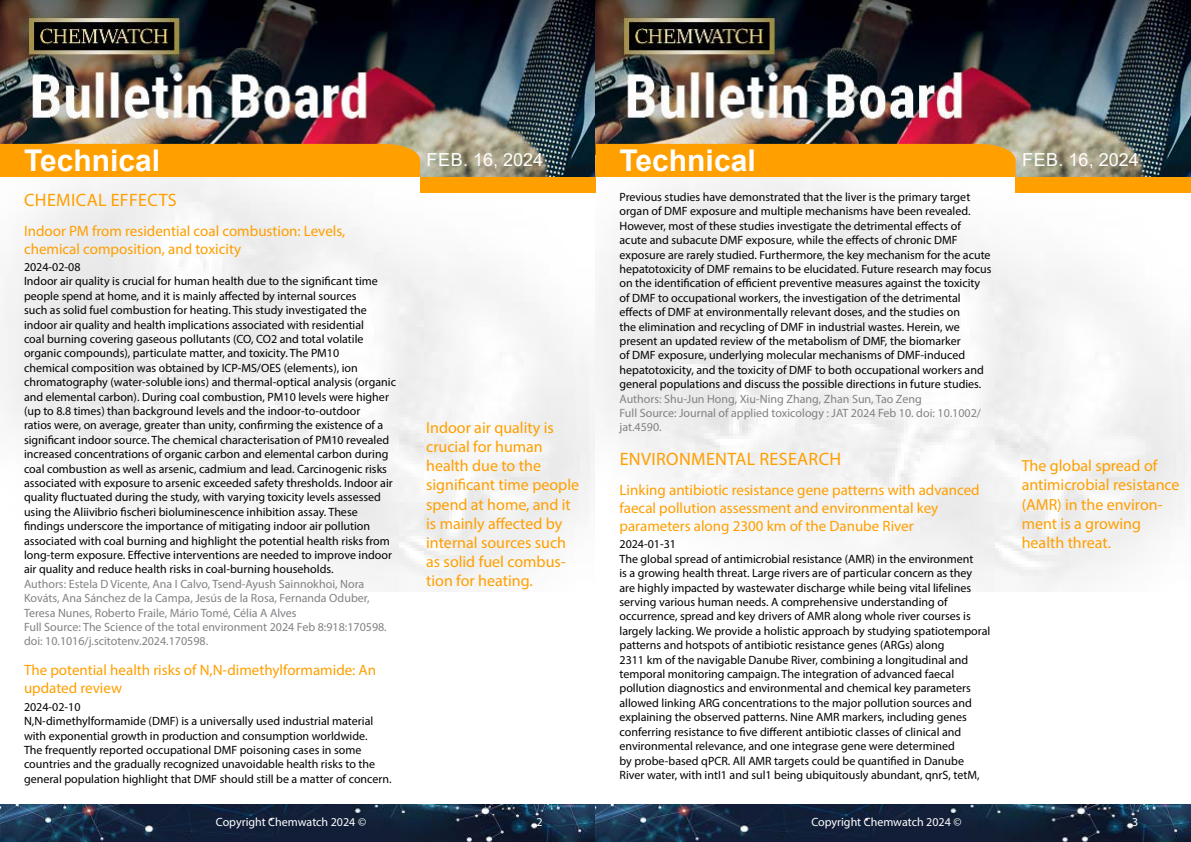
<style>
.page{position:relative;width:1191px;height:842px;background:#fff}
.page>*{position:absolute;margin:0;border:0;box-sizing:border-box;transform-origin:0 0}
.t1{font:700 30px "Arial";color:#fff}
.t2{font:18px "Myriad Pro";letter-spacing:.02em;color:#ff9f00}
.t3{font:18px "Arial";color:#fff}
.t4{font:16px/19.2px "Myriad Pro";color:#ff9f00}
.t5{font:15px/18px "Myriad Pro";color:#ff9f00}
.t6{font:12px/14.4px "Myriad Pro";color:#000}
.t7{font:12px/14.4px "Myriad Pro";color:#808285}
.t8{font:12px "Myriad Pro";color:#fff}
</style>
<div class="page">
<img style="left:0;top:0;width:1191px;height:592px">
<div style="left:420px;top:177px;width:175px;height:15px;background:#ff9f00"></div>
<div style="left:1015px;top:177px;width:176px;height:15px;background:#ff9f00"></div>
<div style="left:0;top:144px;width:420px;height:33px;background:#ff9f00"></div>
<div style="left:595px;top:144px;width:420px;height:33px;background:#ff9f00"></div>
<img style="left:0;top:804px;width:1191px;height:38px">
<h1 class="t1" style="left:24px;top:139px;width:138px">Technical</h1>
<h2 class="t2" style="left:24px;top:188px;width:154px">CHEMICAL EFFECTS</h2>
<p class="t5" style="left:24px;top:221px;width:323px">Indoor PM from residential coal combustion: Levels, chemical composition, and toxicity</p>
<p class="t6" style="left:24px;top:259px;width:373px">2024-02-08<br>Indoor air quality is crucial for human health due to the significant time people spend at home, and it is mainly affected by internal sources<br>such as solid fuel combustion for heating. This study investigated the indoor air quality and health implications associated with residential<br>coal burning covering gaseous pollutants (CO, CO2 and total volatile organic compounds), particulate matter, and toxicity. The PM10<br>chemical composition was obtained by ICP-MS/OES (elements), ion chromatography (water-soluble ions) and thermal-optical analysis (organic and elemental carbon). During coal combustion, PM10 levels were higher (up to 8.8 times) than background levels and the indoor-to-outdoor<br>ratios were, on average, greater than unity, confirming the existence of a significant indoor source. The chemical characterisation of PM10 revealed increased concentrations of organic carbon and elemental carbon during coal combustion as well as arsenic, cadmium and lead. Carcinogenic risks associated with exposure to arsenic exceeded safety thresholds. Indoor air quality fluctuated during the study, with varying toxicity levels assessed using the Aliivibrio fischeri bioluminescence inhibition assay. These findings underscore the importance of mitigating indoor air pollution associated with coal burning and highlight the potential health risks from long-term exposure. Effective interventions are needed to improve indoor air quality and reduce health risks in coal-burning households.</p>
<p class="t7" style="left:24px;top:576px;width:364px">Authors: Estela D Vicente, Ana I Calvo, Tsend-Ayush Sainnokhoi, Nora Kováts, Ana Sánchez de la Campa, Jesús de la Rosa, Fernanda Oduber, Teresa Nunes, Roberto Fraile, Mário Tomé, Célia A Alves<br>Full Source: The Science of the total environment 2024 Feb 8:918:170598. doi: 10.1016/j.scitotenv.2024.170598.</p>
<p class="t5" style="left:24px;top:661px;width:353px">The potential health risks of N,N-dimethylformamide: An updated review</p>
<p class="t6" style="left:24px;top:699px;width:369px">2024-02-10<br>N,N-dimethylformamide (DMF) is a universally used industrial material with exponential growth in production and consumption worldwide.<br>The frequently reported occupational DMF poisoning cases in some countries and the gradually recognized unavoidable health risks to the general population highlight that DMF should still be a matter of concern.</p>
<h1 class="t1" style="left:619px;top:139px;width:138px">Technical</h1>
<h2 class="t3" style="left:426px;top:148px;width:118px">Feb. 16, 2024</h2>
<h2 class="t3" style="left:1022px;top:148px;width:118px">Feb. 16, 2024</h2>
<h3 class="t4" style="left:426px;top:417px;width:154px">Indoor air quality is crucial for human health due to the significant time people spend at home, and it is mainly affected by internal sources such as solid fuel combus&shy;tion for heating.</h3>
<p class="t6" style="left:619px;top:190px;width:373px">Previous studies have demonstrated that the liver is the primary target organ of DMF exposure and multiple mechanisms have been revealed.<br>However, most of these studies investigate the detrimental effects of acute and subacute DMF exposure, while the effects of chronic DMF exposure are rarely studied. Furthermore, the key mechanism for the acute hepatotoxicity of DMF remains to be elucidated. Future research may focus on the identification of efficient preventive measures against the toxicity of DMF to occupational workers, the investigation of the detrimental effects of DMF at environmentally relevant doses, and the studies on<br>the elimination and recycling of DMF in industrial wastes. Herein, we present an updated review of the metabolism of DMF, the biomarker<br>of DMF exposure, underlying molecular mechanisms of DMF-induced hepatotoxicity, and the toxicity of DMF to both occupational workers and general populations and discuss the possible directions in future studies.</p>
<p class="t7" style="left:619px;top:391px;width:363px">Authors: Shu-Jun Hong, Xiu-Ning Zhang, Zhan Sun, Tao Zeng<br>Full Source: Journal of applied toxicology : JAT 2024 Feb 10. doi: 10.1002/ jat.4590.</p>
<h2 class="t2" style="left:619px;top:448px;width:223px">ENVIRONMENTAL RESEARCH</h2>
<p class="t5" style="left:619px;top:481px;width:362px">Linking antibiotic resistance gene patterns with advanced faecal pollution assessment and environmental key parameters along 2300 km of the Danube River</p>
<p class="t6" style="left:619px;top:537px;width:372px">2024-01-31<br>The global spread of antimicrobial resistance (AMR) in the environment<br>is a growing health threat. Large rivers are of particular concern as they are highly impacted by wastewater discharge while being vital lifelines serving various human needs. A comprehensive understanding of occurrence, spread and key drivers of AMR along whole river courses is largely lacking. We provide a holistic approach by studying spatiotemporal patterns and hotspots of antibiotic resistance genes (ARGs) along<br>2311 km of the navigable Danube River, combining a longitudinal and temporal monitoring campaign. The integration of advanced faecal pollution diagnostics and environmental and chemical key parameters allowed linking ARG concentrations to the major pollution sources and explaining the observed patterns. Nine AMR markers, including genes conferring resistance to five different antibiotic classes of clinical and environmental relevance, and one integrase gene were determined<br>by probe-based qPCR. All AMR targets could be quantified in Danube River water, with intI1 and sul1 being ubiquitously abundant, qnrS, tetM,</p>
<h3 class="t4" style="left:1021px;top:456px;width:159px">The global spread of antimicrobial resistance (AMR) in the environ&shy;ment is a growing health threat.</h3>
<p class="t8" style="left:216px;top:815px;width:152px">Copyright Chemwatch 2024 ©</p>
<p class="t8" style="left:536px;top:815px;width:8px">2</p>
<p class="t8" style="left:811px;top:815px;width:152px">Copyright Chemwatch 2024 ©</p>
<p class="t8" style="left:1132px;top:815px;width:8px">3</p>
</div>
